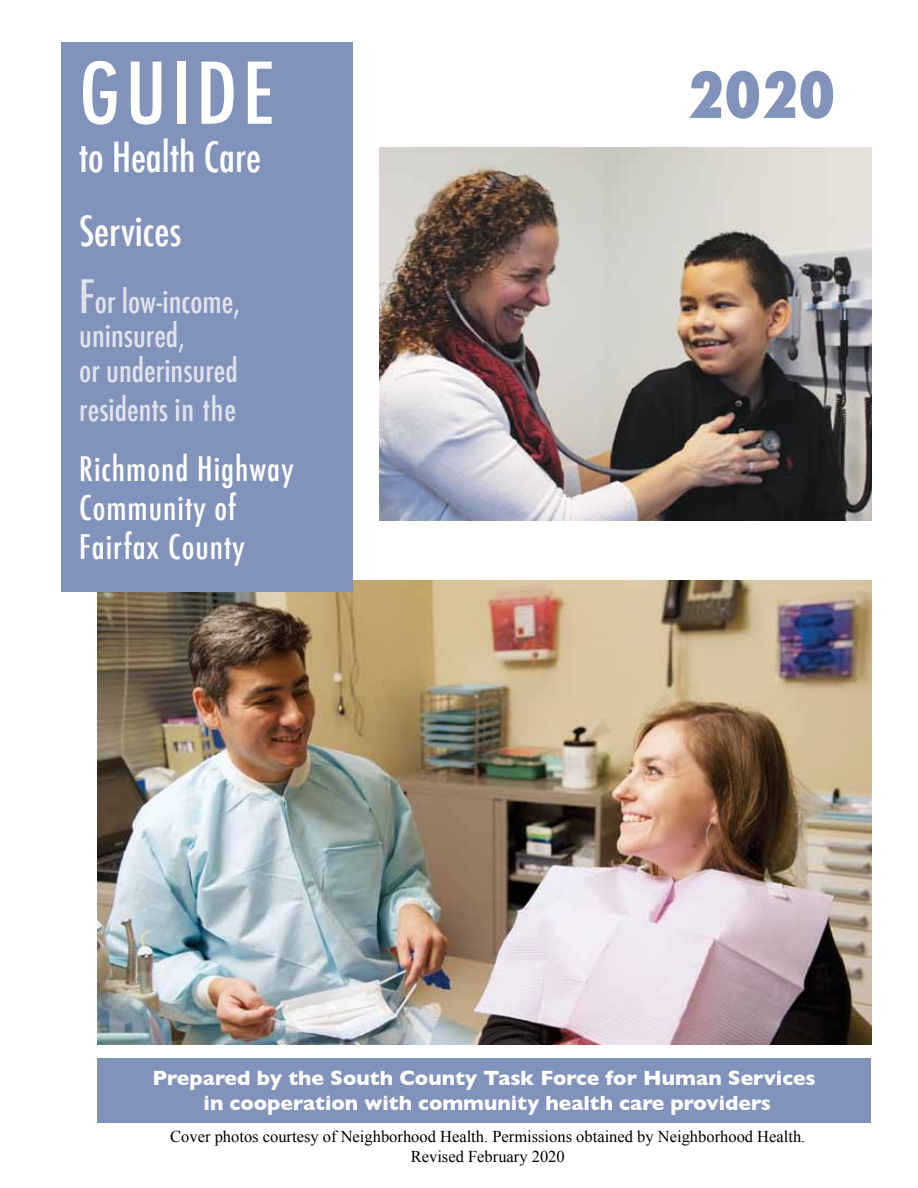
<style>
.page{position:relative;width:918px;height:1188px;background:#fff}
.page>*{position:absolute;margin:0;border:0;box-sizing:border-box;transform-origin:0 0}
.t1{font:500 condensed 82.5px "Futura";letter-spacing:.06em;color:#fff;scale:1.07 1}
.t2{font:800 condensed 61.5px "Futura";color:#8193ba}
.t3{font:500 condensed 40.5px/73.5px "Futura";color:#fff}
.t4{font:500 condensed 33px/39px "Futura";letter-spacing:.03em;color:#fff}
.t5{font:500 condensed 31.5px/34.5px "Futura";color:#e0e2ec}
.t6{font:700 21px/25.5px "Gill Sans";color:#fff;text-align:center}
.t7{font:16.5px/19.8px "Times New Roman";color:#000;text-align:center}
.s1{font-size:45px}
</style>
<div class="page">
<div style="left:97px;top:1058px;width:774px;height:65px;background:#8193ba"></div>
<img style="left:97px;top:580px;width:774px;height:465px">
<img style="left:380px;top:148px;width:491px;height:373px">
<div style="left:61px;top:43px;width:292px;height:549px;background:#8193ba"></div>
<h1 class="t1" style="left:79px;top:40px;width:184px">GUIDE</h1>
<h3 class="t3" style="left:79px;top:121px;width:183px">to Health Care<br>Services</h3>
<h3 class="t5" style="left:79px;top:284px;width:162px"><span class="s1">F</span>or low-income, uninsured,<br>or underinsured</h3>
<h3 class="t5" style="left:79px;top:392px;width:158px">residents in the</h3>
<h3 class="t4" style="left:79px;top:449px;width:216px">Richmond Highway<br>Community of<br>Fairfax County</h3>
<h2 class="t2" style="left:687px;top:53px;width:150px">2020</h2>
<p class="t6" style="left:153px;top:1065px;width:665px">Prepared by the South County Task Force for Human Services in cooperation with community health care providers</p>
<p class="t7" style="left:170px;top:1126px;width:637px">Cover photos courtesy of Neighborhood Health. Permissions obtained by Neighborhood Health.<br>Revised February 2020</p>
</div>
